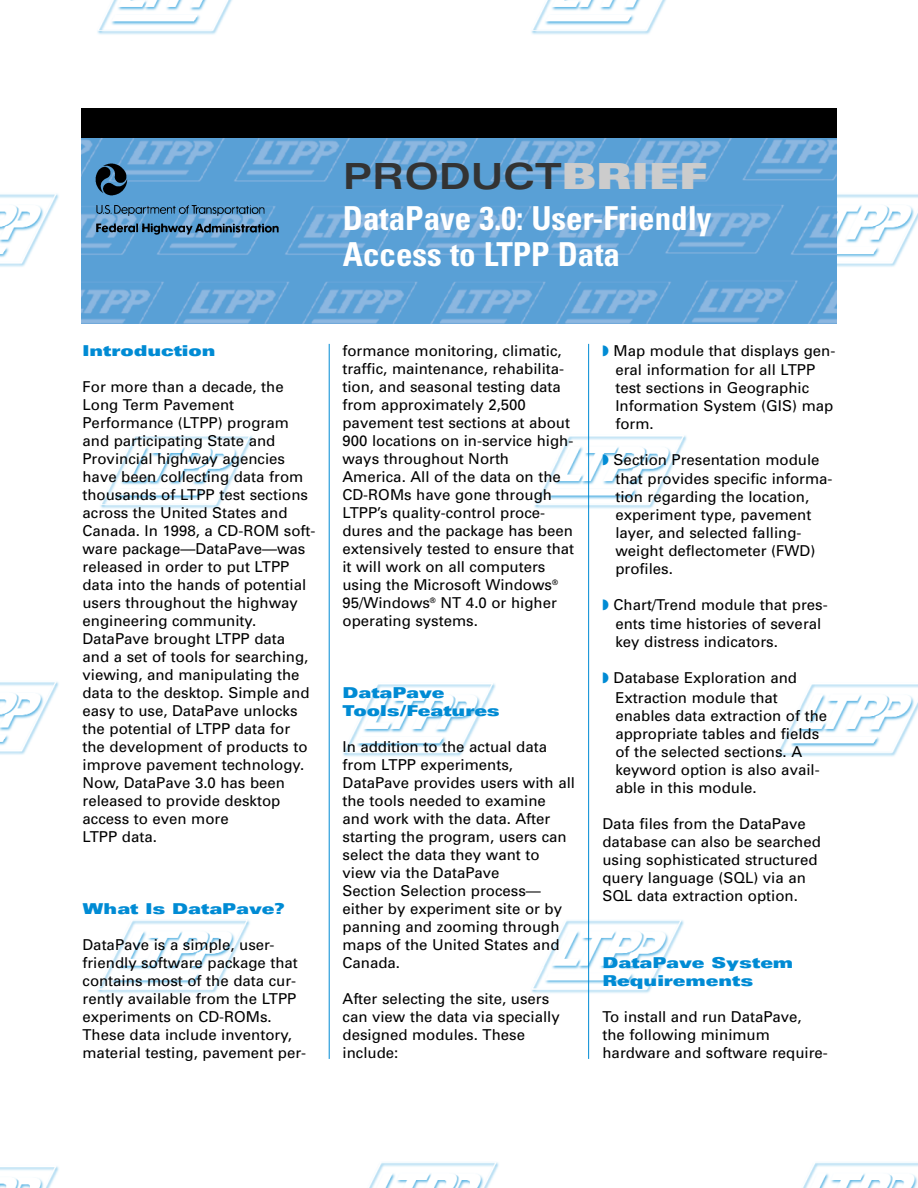
<style>
.page{position:relative;width:918px;height:1188px;background:#fff}
.page>*{position:absolute;margin:0;border:0;box-sizing:border-box;transform-origin:0 0}
.t1{font:700 expanded 36px "Univers";color:#333}
.t2{font:700 condensed 33px/36px "Univers";color:#fff}
.t3{font:15px/18px "Univers";color:#000}
.t4{font:900 expanded 15px/18px "Univers";color:#008bd4}
.s1{font-weight:900;color:#ccc}
.s2{color:#008bd4}
</style>
<div class="page">
<img style="left:0;top:0;width:918px;height:1187px">
<img style="left:81px;top:137px;width:756px;height:187px">
<div style="left:81px;top:108px;width:756px;height:29px;background:#000"></div>
<img style="left:85px;top:161px;width:201px;height:81px">
<hr style="left:329px;top:344px;width:1px;height:715px;background:#008bd4">
<hr style="left:588px;top:344px;width:1px;height:715px;background:#008bd4">
<h1 class="t1" style="left:343px;top:163px;width:366px">PRODUCT<span class="s1">BRIEF</span></h1>
<h2 class="t2" style="left:343px;top:204px;width:370px">DataPave 3.0: User-Friendly<br>Access to LTPP Data</h2>
<p class="t4" style="left:82px;top:343px;width:135px">Introduction</p>
<p class="t3" style="left:82px;top:379px;width:234px">For more than a decade, the<br>Long Term Pavement<br>Performance (LTPP) program and participating State and<br>Provincial highway agencies have been collecting data from thousands of LTPP test sections across the United States and<br>Canada. In 1998, a CD-ROM soft&shy;ware package—DataPave—was released in order to put LTPP data into the hands of potential users throughout the highway engineering community.<br>DataPave brought LTPP data and a set of tools for searching, viewing, and manipulating the data to the desktop. Simple and easy to use, DataPave unlocks the potential of LTPP data for the development of products to improve pavement technology.<br>Now, DataPave 3.0 has been released to provide desktop access to even more<br>LTPP data.</p>
<p class="t4" style="left:82px;top:901px;width:204px">What Is DataPave?</p>
<p class="t3" style="left:82px;top:937px;width:225px">DataPave is a simple, user&shy;friendly software package that contains most of the data cur&shy;rently available from the LTPP experiments on CD-ROMs.<br>These data include inventory, material testing, pavement per-</p>
<p class="t3" style="left:342px;top:343px;width:233px">formance monitoring, climatic, traffic, maintenance, rehabilita&shy;tion, and seasonal testing data from approximately 2,500 pavement test sections at about<br>900 locations on in-service high&shy;ways throughout North<br>America. All of the data on the<br>CD-ROMs have gone through<br>LTPP’s quality-control proce&shy;dures and the package has been extensively tested to ensure that it will work on all computers using the Microsoft Windows<sup>®<br></sup>95/Windows<sup>®</sup> NT 4.0 or higher operating systems.</p>
<p class="t4" style="left:343px;top:685px;width:159px">DataPave<br>Tools/Features</p>
<p class="t3" style="left:343px;top:739px;width:234px">In addition to the actual data from LTPP experiments,<br>DataPave provides users with all the tools needed to examine and work with the data. After starting the program, users can select the data they want to view via the DataPave<br>Section Selection process— either by experiment site or by panning and zooming through maps of the United States and<br>Canada.</p>
<p class="t3" style="left:343px;top:991px;width:219px">After selecting the site, users can view the data via specially designed modules. These include:</p>
<p class="t3" style="left:615px;top:343px;width:221px;text-indent:-13px"><span class="s2">◗</span> Map module that displays gen&shy;eral information for all LTPP test sections in Geographic<br>Information System (GIS) map form.</p>
<p class="t3" style="left:615px;top:452px;width:219px;text-indent:-13px"><span class="s2">◗</span> Section Presentation module that provides specific informa&shy;tion regarding the location, experiment type, pavement layer, and selected falling&shy;weight deflectometer (FWD) profiles.</p>
<p class="t3" style="left:615px;top:597px;width:214px;line-height:18.6px;text-indent:-13px"><span class="s2">◗</span> Chart/Trend module that pres&shy;ents time histories of several key distress indicators.</p>
<p class="t3" style="left:615px;top:670px;width:213px;text-indent:-13px"><span class="s2">◗</span> Database Exploration and<br>Extraction module that enables data extraction of the appropriate tables and fields of the selected sections. A keyword option is also avail&shy;able in this module.</p>
<p class="t3" style="left:602px;top:816px;width:220px">Data files from the DataPave database can also be searched using sophisticated structured query language (SQL) via an<br>SQL data extraction option.</p>
<p class="t4" style="left:602px;top:955px;width:192px">DataPave System<br>Requirements</p>
<p class="t3" style="left:602px;top:1009px;width:227px">To install and run DataPave, the following minimum hardware and software require-</p>
</div>
